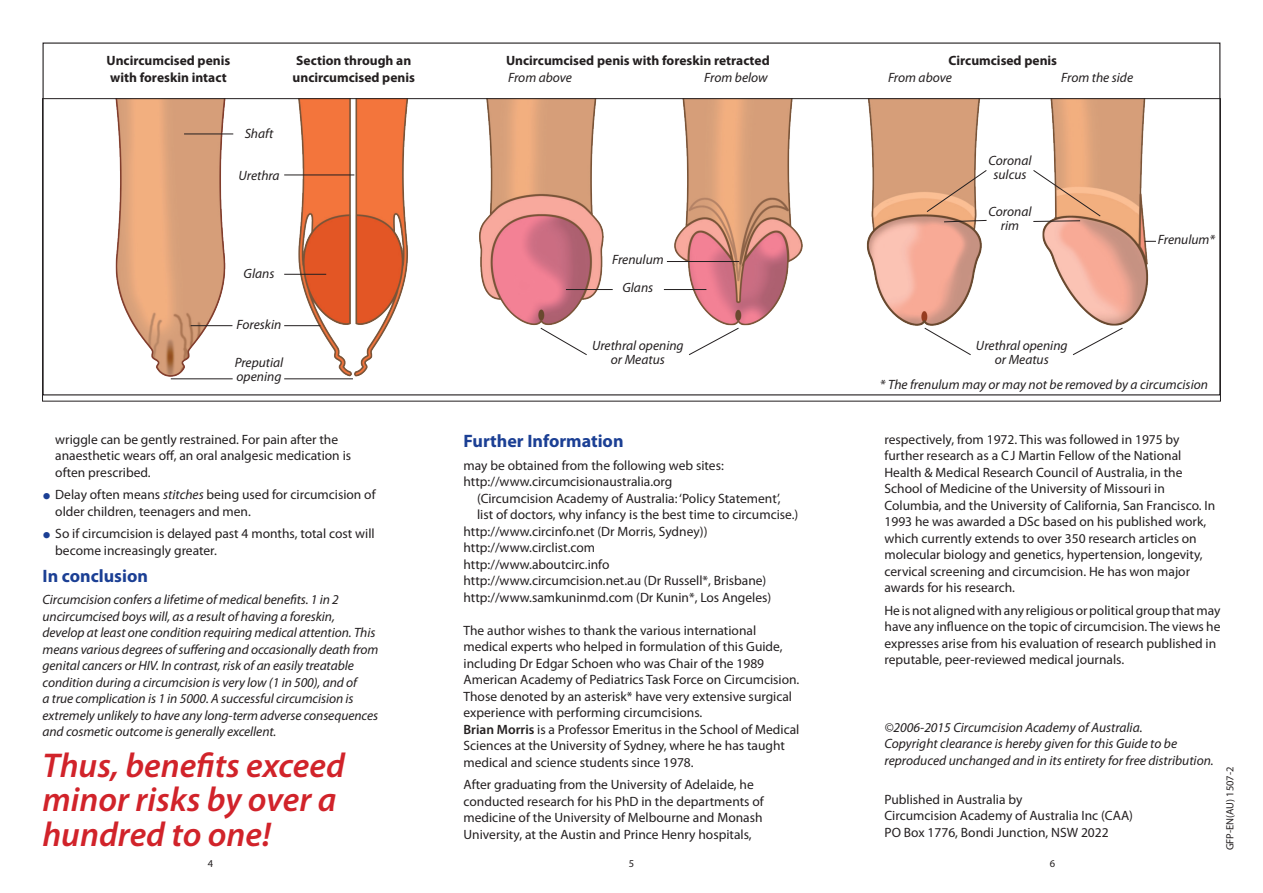
<style>
.page{position:relative;width:1263px;height:893px;background:#fff}
.page>*{position:absolute;margin:0;border:0;box-sizing:border-box;transform-origin:0 0}
.t1{font:italic 600 34.5px/34.5px "Myriad Pro";color:#d1232a}
.t2{font:700 18px "Myriad Pro";color:#1b3f94}
.t3{font:13.5px/16.5px "Myriad Pro";color:#231f20}
.t4{font:italic 13.5px/16.5px "Myriad Pro";letter-spacing:-.005em;color:#231f20;text-align:center}
.t5{font:700 13.5px/16.5px "Myriad Pro";color:#231f20}
.t6{font:10.5px "Myriad Pro";color:#231f20}
.s1{font-size:30px;color:#1b3f94}
.s2{font-style:italic}
.s3{font-weight:600}
</style>
<div class="page">
<img style="left:44px;top:100px;width:1175px;height:296px">
<hr style="left:191px;top:325px;width:41px;height:1px;background:#231f20">
<hr style="left:284px;top:325px;width:36px;height:1px;background:#231f20">
<hr style="left:171px;top:378px;width:62px;height:1px;background:#231f20">
<hr style="left:284px;top:378px;width:69px;height:1px;background:#231f20">
<hr style="left:284px;top:274px;width:42px;height:1px;background:#231f20">
<hr style="left:284px;top:175px;width:70px;height:1px;background:#231f20">
<hr style="left:184px;top:134px;width:49px;height:1px;background:#231f20">
<hr style="left:664px;top:289px;width:42px;height:1px;background:#231f20">
<hr style="left:566px;top:289px;width:47px;height:1px;background:#231f20">
<hr style="left:667px;top:261px;width:72px;height:1px;background:#231f20">
<svg style="left:540px;top:327px;width:48px;height:29px"></svg>
<svg style="left:688px;top:327px;width:51px;height:29px"></svg>
<svg style="left:924px;top:327px;width:48px;height:29px"></svg>
<svg style="left:1072px;top:327px;width:51px;height:29px"></svg>
<svg style="left:1144px;top:241px;width:12px;height:1px"></svg>
<svg style="left:943px;top:220px;width:44px;height:3px"></svg>
<svg style="left:926px;top:169px;width:61px;height:44px"></svg>
<svg style="left:1032px;top:169px;width:69px;height:53px"></svg>
<p class="t5" style="left:107px;top:52px;width:125px">Uncircumcised penis with foreskin intact</p>
<p class="t5" style="left:293px;top:52px;width:124px">Section through an uncircumcised penis</p>
<p class="t5" style="left:506px;top:52px;width:265px">Uncircumcised penis with foreskin retracted</p>
<p class="t4" style="left:508px;top:69px;width:65px">From above</p>
<p class="t4" style="left:704px;top:69px;width:65px">From below</p>
<p class="t4" style="left:245px;top:125px;width:30px">Shaft</p>
<p class="t4" style="left:238px;top:167px;width:43px">Urethra</p>
<p class="t4" style="left:244px;top:265px;width:32px">Glans</p>
<p class="t4" style="left:237px;top:316px;width:46px">Foreskin</p>
<p class="t4" style="left:612px;top:251px;width:53px">Frenulum</p>
<p class="t4" style="left:622px;top:279px;width:32px">Glans</p>
<p class="t5" style="left:948px;top:52px;width:110px">Circumcised penis</p>
<p class="t4" style="left:888px;top:69px;width:65px">From above</p>
<p class="t4" style="left:1061px;top:69px;width:73px">From the side</p>
<p class="t4" style="left:988px;top:154px;width:45px;line-height:13.5px">Coronal sulcus</p>
<p class="t4" style="left:988px;top:205px;width:45px;line-height:13.5px">Coronal rim</p>
<p class="t4" style="left:1158px;top:231px;width:59px">Frenulum*</p>
<p class="t4" style="left:235px;top:356px;width:50px;line-height:13.5px;text-align:left">Preputial opening</p>
<p class="t3" style="left:55px;top:431px;width:297px">wriggle can be gently restrained. For pain after the anaesthetic wears off, an oral analgesic medication is often prescribed.</p>
<p class="t3" style="left:55px;top:486px;width:322px;text-indent:-13px"><span class="s1">•</span> Delay often means <span class="s2">stitches</span> being used for circumcision of older children, teenagers and men.</p>
<p class="t3" style="left:55px;top:525px;width:321px;text-indent:-13px"><span class="s1">•</span> So if circumcision is delayed past 4 months, total cost will become increasingly greater.</p>
<h2 class="t2" style="left:43px;top:564px;width:107px">In conclusion</h2>
<p class="t4" style="left:43px;top:591px;width:337px;text-align:left">Circumcision confers a lifetime of medical benefits. 1 in 2 uncircumcised boys will, as a result of having a foreskin, develop at least one condition requiring medical attention. This means various degrees of suffering and occasionally death from genital cancers or HIV. In contrast, risk of an easily treatable condition during a circumcision is very low (1 in 500), and of<br>a true complication is 1 in 5000. A successful circumcision is extremely unlikely to have any long‑term adverse consequences and cosmetic outcome is generally excellent.</p>
<h1 class="t1" style="left:43px;top:747px;width:304px">Thus, benefits exceed minor risks by over a hundred to one!</h1>
<p class="t4" style="left:592px;top:339px;width:93px;line-height:13.5px">Urethral opening or Meatus</p>
<p class="t4" style="left:976px;top:339px;width:93px;line-height:13.5px">Urethral opening or Meatus</p>
<h2 class="t2" style="left:463px;top:429px;width:162px">Further Information</h2>
<p class="t3" style="left:463px;top:457px;width:262px">may be obtained from the following web sites: http://www.circumcisionaustralia.org</p>
<p class="t3" style="left:477px;top:490px;width:305px">(Circumcision Academy of Australia: ‘Policy Statement’,</p>
<p class="t3" style="left:477px;top:506px;width:323px">list of doctors, why infancy is the best time to circumcise.)</p>
<p class="t3" style="left:463px;top:523px;width:245px">http://www.circinfo.net (Dr Morris, Sydney))</p>
<p class="t3" style="left:463px;top:539px;width:133px">http://www.circlist.com</p>
<p class="t3" style="left:463px;top:556px;width:147px">http://www.aboutcirc.info</p>
<p class="t3" style="left:463px;top:572px;width:304px">http://www.circumcision.net.au (Dr Russell*, Brisbane)</p>
<p class="t3" style="left:463px;top:589px;width:309px">http://www.samkuninmd.com (Dr Kunin*, Los Angeles)</p>
<p class="t3" style="left:463px;top:622px;width:337px">The author wishes to thank the various international medical experts who helped in formulation of this Guide, including Dr Edgar Schoen who was Chair of the 1989<br>American Academy of Pediatrics Task Force on Circumcision.<br>Those denoted by an asterisk* have very extensive surgical experience with performing circumcisions.<br><span class="s3">Brian Morris</span> is a Professor Emeritus in the School of Medical Sciences at the University of Sydney, where he has taught medical and science students since 1978.</p>
<p class="t3" style="left:463px;top:776px;width:302px">After graduating from the University of Adelaide, he conducted research for his PhD in the departments of medicine of the University of Melbourne and Monash University, at the Austin and Prince Henry hospitals,</p>
<p class="t4" style="left:880px;top:376px;width:330px">* The frenulum may or may not be removed by a circumcision</p>
<p class="t3" style="left:884px;top:431px;width:332px">respectively, from 1972. This was followed in 1975 by further research as a CJ Martin Fellow of the National Health &amp; Medical Research Council of Australia, in the School of Medicine of the University of Missouri in Columbia, and the University of California, San Francisco. In 1993 he was awarded a DSc based on his published work, which currently extends to over 350 research articles on molecular biology and genetics, hypertension, longevity, cervical screening and circumcision. He has won major awards for his research.</p>
<p class="t3" style="left:884px;top:602px;width:337px">He is not aligned with any religious or political group that may have any influence on the topic of circumcision. The views he expresses arise from his evaluation of research published in reputable, peer-reviewed medical journals.</p>
<p class="t4" style="left:884px;top:719px;width:331px;text-align:left">©2006-2015 Circumcision Academy of Australia.<br>Copyright clearance is hereby given for this Guide to be reproduced unchanged and in its entirety for free distribution.</p>
<p class="t3" style="left:884px;top:790px;width:250px">Published in Australia by<br>Circumcision Academy of Australia Inc (CAA)<br>PO Box 1776, Bondi Junction, NSW 2022</p>
<p class="t6" style="left:1224px;top:850px;width:85px;rotate:-90deg">GFP-EN(AU) 1507-2</p>
<p class="t6" style="left:208px;top:857px;width:7px">4</p>
<p class="t6" style="left:629px;top:857px;width:7px">5</p>
<p class="t6" style="left:1050px;top:857px;width:7px">6</p>
</div>
